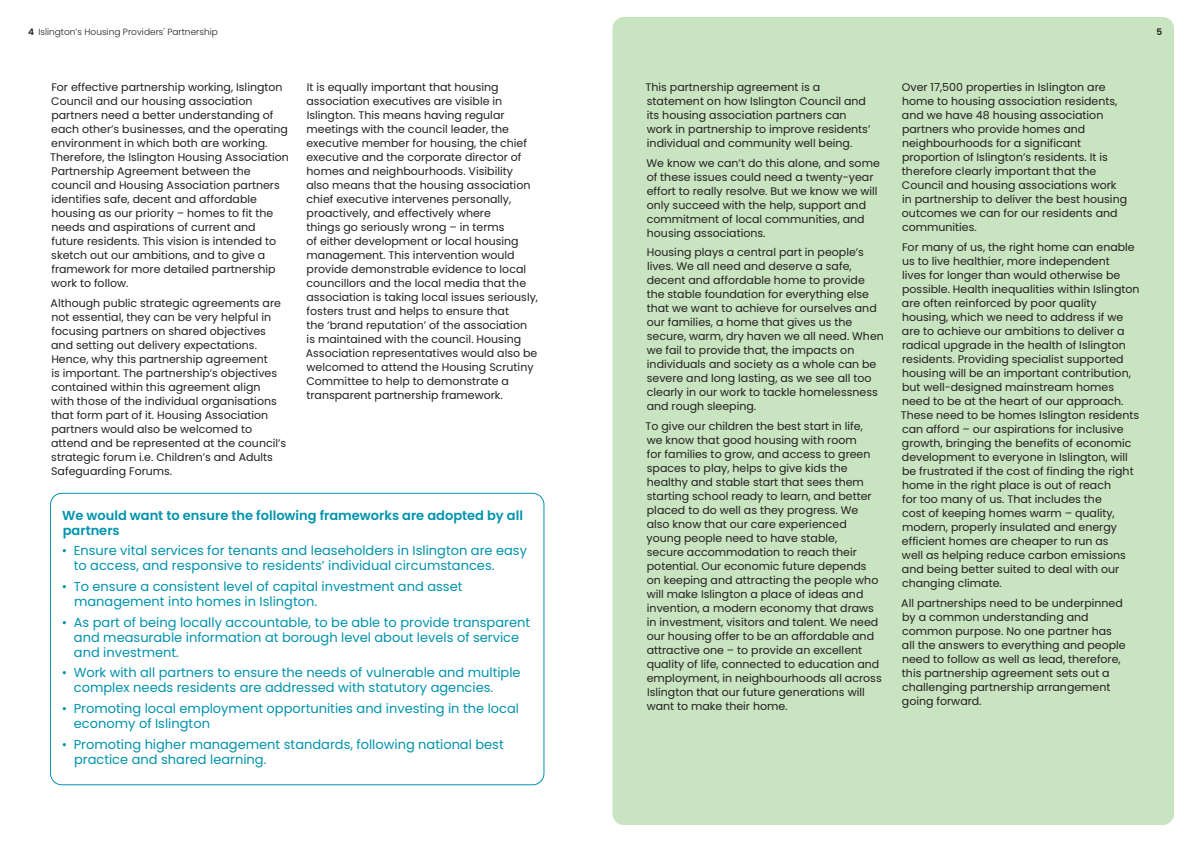
<style>
.page{position:relative;width:1191px;height:842px;background:#fff}
.page>*{position:absolute;margin:0;border:0;box-sizing:border-box;transform-origin:0 0}
.Body_bullet_level_5{font:13px/15px "Poppins";color:#0093ad}
.Body_text{font:600 13px/15px "Poppins";color:#0093ad}
.Body_text-2{font:11px/14px "Poppins";color:#231f20}
.t1{font:300 9px "Poppins";color:#231f20}
.t2{font:600 9px "Poppins";color:#231f20}
.s1{font-weight:600}
</style>
<div class="page">
<div style="left:612px;top:17px;width:562px;height:808px;background:#c9e4c0;border-radius:11px"></div>
<div style="left:50px;top:493px;width:494px;height:292px;border:1px solid #0093ad;border-radius:11px"></div>
<p class="t1" style="left:28px;top:27px;width:191px"><span class="s1">4</span> Islington’s Housing Providers' Partnership</p>
<p class="t2" style="left:1156px;top:27px;width:7px">5</p>
<p class="Body_text-2" style="left:50px;top:80px;width:240px">For effective partnership working, Islington Council and our housing association partners need a better understanding of each other’s businesses, and the operating environment in which both are working.<br>Therefore, the Islington Housing Association Partnership Agreement between the council and Housing Association partners identifies safe, decent and affordable housing as our priority – homes to fit the needs and aspirations of current and future residents. This vision is intended to sketch out our ambitions, and to give a framework for more detailed partnership work to follow.</p>
<p class="Body_text-2" style="left:51px;top:296px;width:237px">Although public strategic agreements are not essential, they can be very helpful in focusing partners on shared objectives and setting out delivery expectations.<br>Hence, why this partnership agreement<br>is important. The partnership’s objectives contained within this agreement align<br>with those of the individual organisations that form part of it. Housing Association partners would also be welcomed to attend and be represented at the council’s strategic forum i.e. Children’s and Adults Safeguarding Forums.</p>
<p class="Body_text-2" style="left:306px;top:80px;width:234px">It is equally important that housing association executives are visible in Islington. This means having regular meetings with the council leader, the executive member for housing, the chief executive and the corporate director of homes and neighbourhoods. Visibility<br>also means that the housing association chief executive intervenes personally, proactively, and effectively where<br>things go seriously wrong – in terms<br>of either development or local housing management. This intervention would provide demonstrable evidence to local councillors and the local media that the association is taking local issues seriously, fosters trust and helps to ensure that<br>the ‘brand reputation’ of the association<br>is maintained with the council. Housing Association representatives would also be welcomed to attend the Housing Scrutiny Committee to help to demonstrate a transparent partnership framework.</p>
<p class="Body_text" style="left:62px;top:508px;width:462px">We would want to ensure the following frameworks are adopted by all partners</p>
<p class="Body_bullet_level_5" style="left:74px;top:543px;width:455px;text-indent:-12px">• Ensure vital services for tenants and leaseholders in Islington are easy to access, and responsive to residents’ individual circumstances.</p>
<p class="Body_bullet_level_5" style="left:74px;top:579px;width:390px;text-indent:-12px">• To ensure a consistent level of capital investment and asset management into homes in Islington.</p>
<p class="Body_bullet_level_5" style="left:74px;top:615px;width:458px;text-indent:-12px">• As part of being locally accountable, to be able to provide transparent and measurable information at borough level about levels of service and investment.</p>
<p class="Body_bullet_level_5" style="left:74px;top:665px;width:448px;text-indent:-12px">• Work with all partners to ensure the needs of vulnerable and multiple complex needs residents are addressed with statutory agencies.</p>
<p class="Body_bullet_level_5" style="left:74px;top:701px;width:447px;text-indent:-12px">• Promoting local employment opportunities and investing in the local economy of Islington</p>
<p class="Body_bullet_level_5" style="left:74px;top:737px;width:431px;text-indent:-12px">• Promoting higher management standards, following national best practice and shared learning.</p>
<p class="Body_text-2" style="left:645px;top:80px;width:226px">This partnership agreement is a statement on how Islington Council and its housing association partners can work in partnership to improve residents’ individual and community well being.</p>
<p class="Body_text-2" style="left:646px;top:156px;width:235px">We know we can’t do this alone, and some of these issues could need a twenty-year effort to really resolve. But we know we will only succeed with the help, support and commitment of local communities, and housing associations.</p>
<p class="Body_text-2" style="left:646px;top:245px;width:239px">Housing plays a central part in people’s lives. We all need and deserve a safe, decent and affordable home to provide the stable foundation for everything else that we want to achieve for ourselves and our families, a home that gives us the secure, warm, dry haven we all need. When we fail to provide that, the impacts on individuals and society as a whole can be severe and long lasting, as we see all too clearly in our work to tackle homelessness and rough sleeping.</p>
<p class="Body_text-2" style="left:645px;top:419px;width:238px">To give our children the best start in life,<br>we know that good housing with room<br>for families to grow, and access to green spaces to play, helps to give kids the healthy and stable start that sees them starting school ready to learn, and better placed to do well as they progress. We also know that our care experienced young people need to have stable,<br>secure accommodation to reach their potential. Our economic future depends on keeping and attracting the people who will make Islington a place of ideas and invention, a modern economy that draws in investment, visitors and talent. We need our housing offer to be an affordable and attractive one – to provide an excellent quality of life, connected to education and employment, in neighbourhoods all across Islington that our future generations will want to make their home.</p>
<p class="Body_text-2" style="left:902px;top:81px;width:227px">Over 17,500 properties in Islington are home to housing association residents, and we have 48 housing association partners who provide homes and neighbourhoods for a significant proportion of Islington’s residents. It is therefore clearly important that the Council and housing associations work in partnership to deliver the best housing outcomes we can for our residents and communities.</p>
<p class="Body_text-2" style="left:900px;top:240px;width:240px">For many of us, the right home can enable us to live healthier, more independent<br>lives for longer than would otherwise be possible. Health inequalities within Islington are often reinforced by poor quality housing, which we need to address if we are to achieve our ambitions to deliver a radical upgrade in the health of Islington residents. Providing specialist supported housing will be an important contribution, but well-designed mainstream homes need to be at the heart of our approach.<br>These need to be homes Islington residents can afford – our aspirations for inclusive growth, bringing the benefits of economic development to everyone in Islington, will be frustrated if the cost of finding the right home in the right place is out of reach<br>for too many of us. That includes the<br>cost of keeping homes warm – quality, modern, properly insulated and energy efficient homes are cheaper to run as<br>well as helping reduce carbon emissions and being better suited to deal with our changing climate.</p>
<p class="Body_text-2" style="left:901px;top:596px;width:226px">All partnerships need to be underpinned by a common understanding and common purpose. No one partner has all the answers to everything and people need to follow as well as lead, therefore, this partnership agreement sets out a challenging partnership arrangement going forward.</p>
</div>
